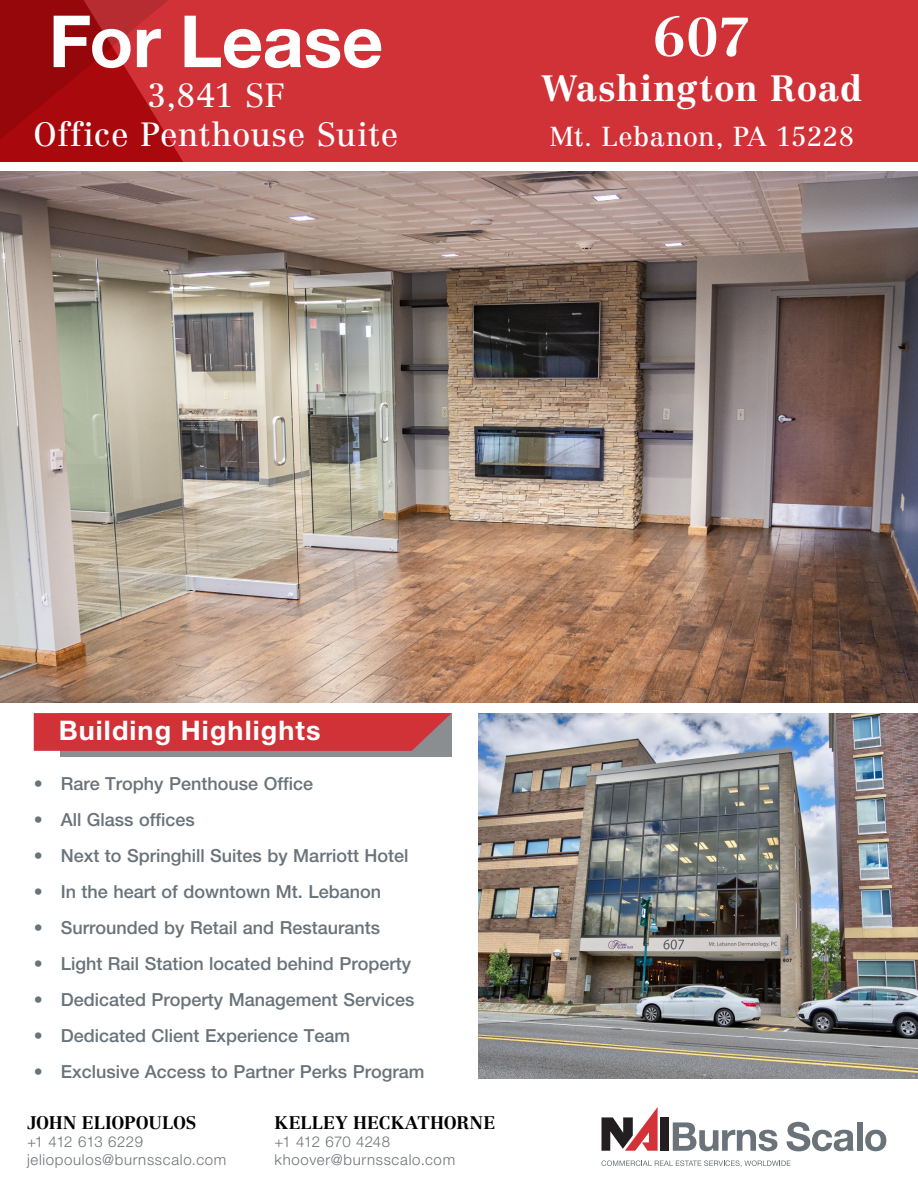
<style>
.page{position:relative;width:918px;height:1188px;background:#fff}
.page>*{position:absolute;margin:0;border:0;box-sizing:border-box;transform-origin:0 0}
.t1{font:700 72px "Helvetica Neue LT Std";letter-spacing:-.005em;color:#fff}
.t2{font:700 54px "Centennial LT Std";color:#fff}
.t3{font:700 36px "Centennial LT Std";letter-spacing:.02em;color:#fff}
.t4{font:33px/39.6px "Centennial LT Std";letter-spacing:.015em;color:#fff;text-align:center}
.t5{font:27px "Centennial LT Std";letter-spacing:.01em;color:#fff}
.t6{font:700 27px "Helvetica Neue LT Std";letter-spacing:.04em;color:#fff}
.t7{font:500 18px "Helvetica Neue LT Std";color:#697379}
.t8{font:700 18px "Centennial LT Std";color:#000001}
.t9{font:300 15px/18px "Helvetica Neue LT Std";letter-spacing:.045em;color:#6d7276}
</style>
<div class="page">
<div style="left:0;top:0;width:918px;height:162px;background:#d03238"></div>
<svg style="left:0;top:0;width:183px;height:162px"></svg>
<div style="left:661px;top:1117px;width:8px;height:34px;background:#231f20"></div>
<svg style="left:601px;top:1107px;width:57px;height:44px"></svg>
<svg style="left:673px;top:1122px;width:104px;height:29px"></svg>
<svg style="left:786px;top:1122px;width:68px;height:29px"></svg>
<div style="left:857px;top:1122px;width:5px;height:29px;background:#697379"></div>
<svg style="left:865px;top:1130px;width:21px;height:21px"></svg>
<svg style="left:601px;top:1160px;width:189px;height:7px"></svg>
<img style="left:0;top:171px;width:918px;height:532px">
<img style="left:478px;top:713px;width:440px;height:366px">
<div style="left:60px;top:713px;width:392px;height:44px;background:#8a8e91"></div>
<svg style="left:34px;top:713px;width:418px;height:38px;background:#cc373c"></svg>
<h1 class="t1" style="left:49px;top:-3px;width:336px">For Lease</h1>
<h3 class="t4" style="left:34px;top:75px;width:366px">3,841 SF<br>Office Penthouse Suite</h3>
<h2 class="t2" style="left:653px;top:5px;width:99px">607</h2>
<h3 class="t3" style="left:542px;top:67px;width:322px">Washington Road</h3>
<h3 class="t5" style="left:550px;top:121px;width:306px">Mt. Lebanon, PA 15228</h3>
<h3 class="t6" style="left:59px;top:713px;width:263px">Building Highlights</h3>
<p class="t7" style="left:34px;top:773px;width:281px">• Rare Trophy Penthouse Office</p>
<p class="t7" style="left:34px;top:809px;width:163px">• All Glass offices</p>
<p class="t7" style="left:34px;top:845px;width:376px">• Next to Springhill Suites by Marriott Hotel</p>
<p class="t7" style="left:34px;top:881px;width:349px">• In the heart of downtown Mt. Lebanon</p>
<p class="t7" style="left:34px;top:917px;width:348px">• Surrounded by Retail and Restaurants</p>
<p class="t7" style="left:34px;top:953px;width:379px">• Light Rail Station located behind Property</p>
<p class="t7" style="left:34px;top:989px;width:382px">• Dedicated Property Management Services</p>
<p class="t7" style="left:34px;top:1025px;width:318px">• Dedicated Client Experience Team</p>
<p class="t7" style="left:34px;top:1061px;width:392px">• Exclusive Access to Partner Perks Program</p>
<p class="t8" style="left:27px;top:1112px;width:171px">JOHN ELIOPOULOS</p>
<p class="t9" style="left:27px;top:1132px;width:201px">+1 412 613 6229 jeliopoulos@burnsscalo.com</p>
<p class="t8" style="left:274px;top:1112px;width:223px">KELLEY HECKATHORNE</p>
<p class="t9" style="left:274px;top:1132px;width:182px">+1 412 670 4248 khoover@burnsscalo.com</p>
</div>
